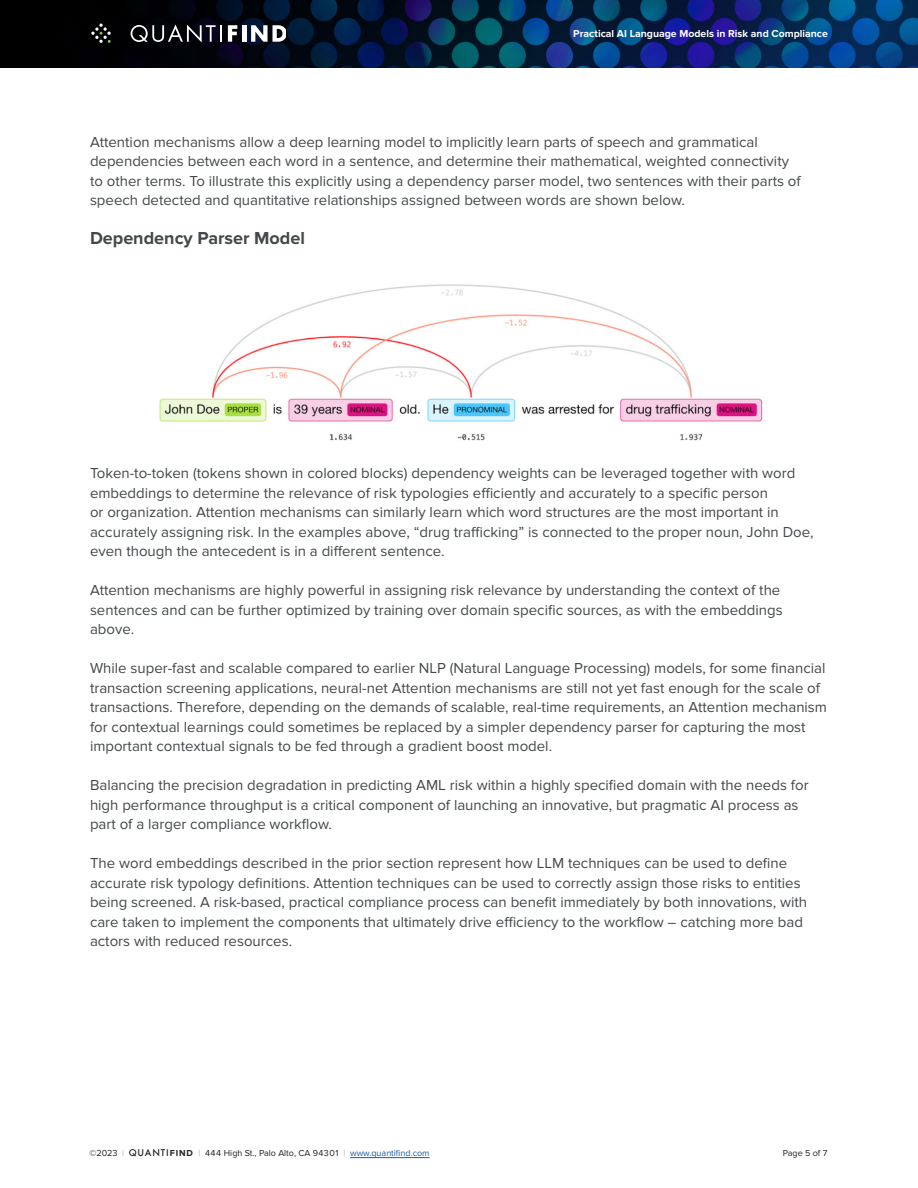
<style>
.page{position:relative;width:918px;height:1188px;background:#fff}
.page>*{position:absolute;margin:0;border:0;box-sizing:border-box;transform-origin:0 0}
.t1{font:700 18px "Proxima Nova";color:#43484a}
.t2{font:15px/19.5px "Proxima Nova";color:#43484a}
.t3{font:700 10.5px "Proxima Nova";color:#fff}
.t4{font:9px "Proxima Nova";color:#231f20}
.s1{color:#a8a9ad}
.s2{font-family:"Futura";font-weight:500}
.s3{font-weight:700}
.s4{color:#175d9e}
</style>
<div class="page">
<img style="left:0;top:0;width:918px;height:67px">
<div style="left:85px;top:18px;width:32px;height:31px;background:#010101;border-radius:50%"></div>
<svg style="left:91px;top:23px;width:20px;height:20px"></svg>
<svg style="left:131px;top:24px;width:91px;height:18px;background:#3f3f46"></svg>
<svg style="left:228px;top:25px;width:9px;height:17px"></svg>
<hr style="left:242px;top:25px;width:4px;height:17px;background:#fff">
<svg style="left:251px;top:25px;width:35px;height:17px"></svg>
<hr style="left:350px;top:1157px;width:80px;height:1px;background:#175d9e">
<img style="left:159px;top:284px;width:607px;height:157px">
<p class="t3" style="left:573px;top:27px;width:256px">Practical AI Language Models in Risk and Compliance</p>
<p class="t2" style="left:90px;top:132px;width:712px">Attention mechanisms allow a deep learning model to implicitly learn parts of speech and grammatical dependencies between each word in a sentence, and determine their mathematical, weighted connectivity to other terms. To illustrate this explicitly using a dependency parser model, two sentences with their parts of speech detected and quantitative relationships assigned between words are shown below.</p>
<p class="t1" style="left:90px;top:228px;width:217px">Dependency Parser Model</p>
<p class="t2" style="left:90px;top:464px;width:725px">Token-to-token (tokens shown in colored blocks) dependency weights can be leveraged together with word embeddings to determine the relevance of risk typologies efficiently and accurately to a specific person<br>or organization. Attention mechanisms can similarly learn which word structures are the most important in accurately assigning risk. In the examples above, “drug trafficking” is connected to the proper noun, John Doe, even though the antecedent is in a different sentence.</p>
<p class="t2" style="left:90px;top:581px;width:694px">Attention mechanisms are highly powerful in assigning risk relevance by understanding the context of the sentences and can be further optimized by training over domain specific sources, as with the embeddings above.</p>
<p class="t2" style="left:90px;top:659px;width:739px">While super-fast and scalable compared to earlier NLP (Natural Language Processing) models, for some financial transaction screening applications, neural-net Attention mechanisms are still not yet fast enough for the scale of transactions. Therefore, depending on the demands of scalable, real-time requirements, an Attention mechanism for contextual learnings could sometimes be replaced by a simpler dependency parser for capturing the most important contextual signals to be fed through a gradient boost model.</p>
<p class="t2" style="left:90px;top:776px;width:720px">Balancing the precision degradation in predicting AML risk within a highly specified domain with the needs for high performance throughput is a critical component of launching an innovative, but pragmatic AI process as part of a larger compliance workflow.</p>
<p class="t2" style="left:90px;top:854px;width:719px">The word embeddings described in the prior section represent how LLM techniques can be used to define accurate risk typology definitions. Attention techniques can be used to correctly assign those risks to entities being screened. A risk-based, practical compliance process can benefit immediately by both innovations, with care taken to implement the components that ultimately drive efficiency to the workflow – catching more bad actors with reduced resources.</p>
<p class="t4" style="left:89px;top:1148px;width:342px">©2023 <span class="s1">|</span> <span class="s2">QUANTI</span><span class="s3">FIND</span> <span class="s1">|</span> 444 High St., Palo Alto, CA 94301 <span class="s1">|</span> <span class="s4">www.quantifind.com</span></p>
<p class="t4" style="left:783px;top:1148px;width:46px">Page 5 of 7</p>
</div>
